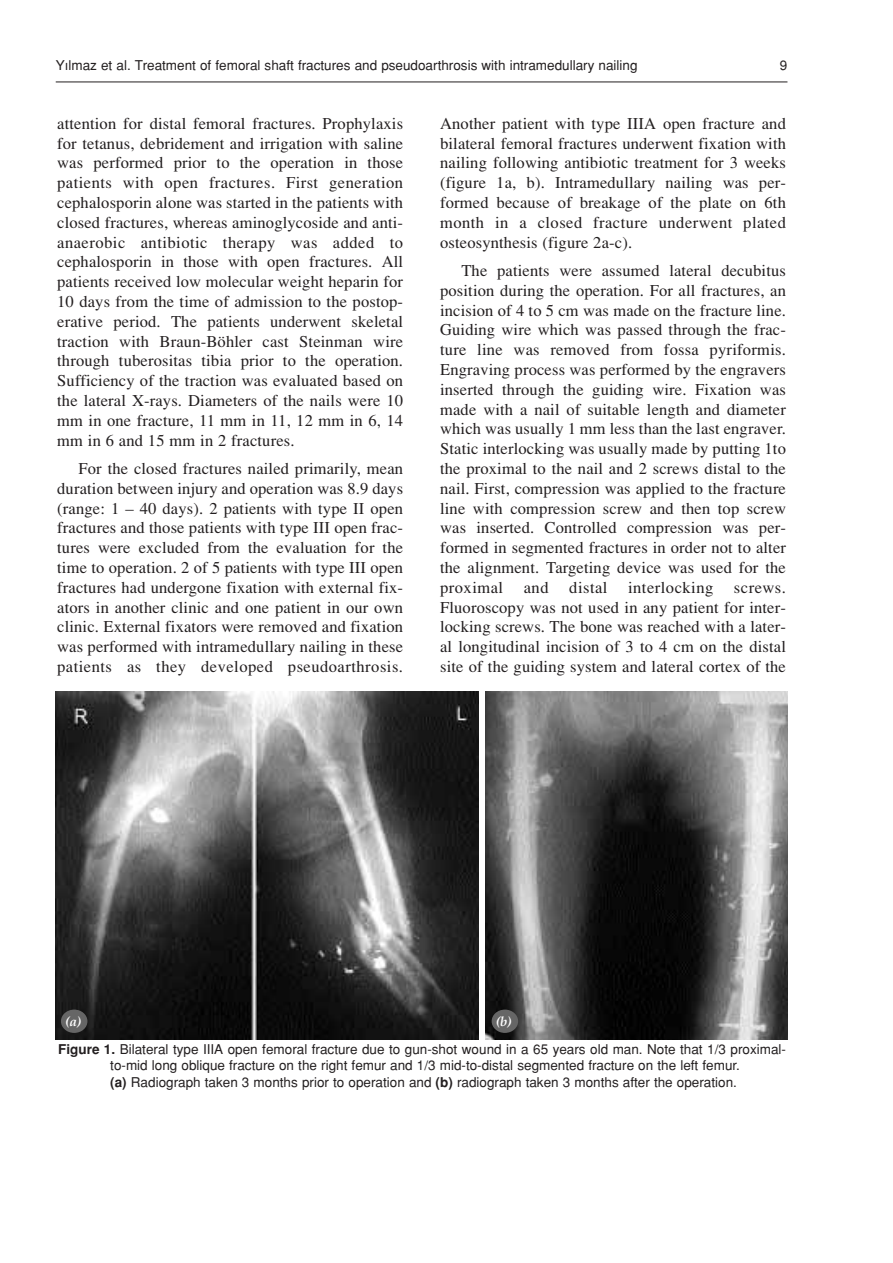
<style>
.page{position:relative;width:893px;height:1263px;background:#fff}
.page>*{position:absolute;margin:0;border:0;box-sizing:border-box;transform-origin:0 0}
.t1{font:16.5px/19.8px "Times Turk";letter-spacing:.01em;color:#231f20;text-align:justify}
.t2{font:13.5px/16.6px "Helvetica Turk";color:#231f20;text-align:center}
.t3{font:13.5px "Palatino Turk BI";color:#fff}
.s1{font-family:"Helvetica Turk B"}
</style>
<div class="page">
<hr style="left:56px;top:82px;width:731px;height:1px;background:#231f20">
<img style="left:56px;top:691px;width:423px;height:349px">
<img style="left:485px;top:691px;width:302px;height:349px">
<div style="left:61px;top:1010px;width:26px;height:23px;background:#666;border-radius:50%"></div>
<div style="left:491px;top:1010px;width:27px;height:23px;background:#666;border-radius:50%"></div>
<p class="t2" style="left:56px;top:59px;width:583px">Y›lmaz et al. Treatment of femoral shaft fractures and pseudoarthrosis with intramedullary nailing</p>
<p class="t2" style="left:780px;top:59px;width:9px">9</p>
<p class="t1" style="left:57px;top:115px;width:347px">attention for distal femoral fractures. Prophylaxis for tetanus, debridement and irrigation with saline was performed prior to the operation in those patients with open fractures. First generation cephalosporin alone was started in the patients with closed fractures, whereas aminoglycoside and anti&shy;anaerobic antibiotic therapy was added to cephalosporin in those with open fractures. All patients received low molecular weight heparin for 10 days from the time of admission to the postop&shy;erative period. The patients underwent skeletal traction with Braun-Böhler cast Steinman wire through tuberositas tibia prior to the operation.<br>Sufficiency of the traction was evaluated based on the lateral X-rays. Diameters of the nails were 10 mm in one fracture, 11 mm in 11, 12 mm in 6, 14 mm in 6 and 15 mm in 2 fractures.</p>
<p class="t1" style="left:57px;top:460px;width:347px;text-indent:21px">For the closed fractures nailed primarily, mean duration between injury and operation was 8.9 days (range: 1 – 40 days). 2 patients with type II open fractures and those patients with type III open frac&shy;tures were excluded from the evaluation for the time to operation. 2 of 5 patients with type III open fractures had undergone fixation with external fix&shy;ators in another clinic and one patient in our own clinic. External fixators were removed and fixation was performed with intramedullary nailing in these patients as they developed pseudoarthrosis.</p>
<p class="t1" style="left:440px;top:115px;width:347px">Another patient with type IIIA open fracture and bilateral femoral fractures underwent fixation with nailing following antibiotic treatment for 3 weeks (figure 1a, b). Intramedullary nailing was per&shy;formed because of breakage of the plate on 6th month in a closed fracture underwent plated osteosynthesis (figure 2a-c).</p>
<p class="t1" style="left:440px;top:262px;width:347px;text-indent:21px">The patients were assumed lateral decubitus position during the operation. For all fractures, an incision of 4 to 5 cm was made on the fracture line.<br>Guiding wire which was passed through the frac&shy;ture line was removed from fossa pyriformis.<br>Engraving process was performed by the engravers inserted through the guiding wire. Fixation was made with a nail of suitable length and diameter which was usually 1 mm less than the last engraver.<br>Static interlocking was usually made by putting 1to the proximal to the nail and 2 screws distal to the nail. First, compression was applied to the fracture line with compression screw and then top screw was inserted. Controlled compression was per&shy;formed in segmented fractures in order not to alter the alignment. Targeting device was used for the proximal and distal interlocking screws.<br>Fluoroscopy was not used in any patient for inter&shy;locking screws. The bone was reached with a later&shy;al longitudinal incision of 3 to 4 cm on the distal site of the guiding system and lateral cortex of the</p>
<p class="t3" style="left:65px;top:1016px;width:18px">(a)</p>
<p class="t3" style="left:496px;top:1016px;width:17px">(b)</p>
<p class="t2" style="left:58px;top:1043px;width:729px"><span class="s1">Figure 1.</span> Bilateral type IIIA open femoral fracture due to gun-shot wound in a 65 years old man. Note that 1/3 proximal&shy;to-mid long oblique fracture on the right femur and 1/3 mid-to-distal segmented fracture on the left femur.<br><span class="s1">(a)</span> Radiograph taken 3 months prior to operation and <span class="s1">(b)</span> radiograph taken 3 months after the operation.</p>
</div>
